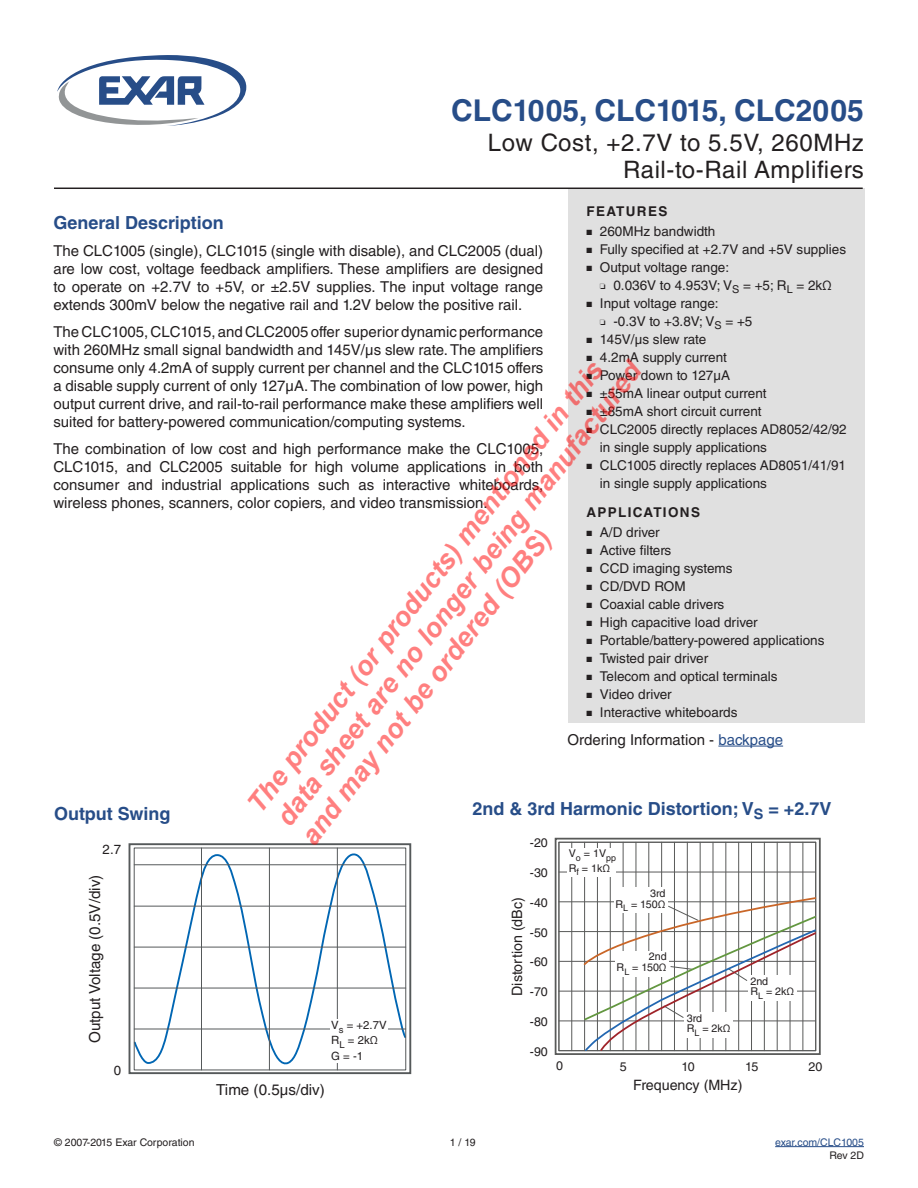
<style>
.page{position:relative;width:918px;height:1188px;background:#fff}
.page>*{position:absolute;margin:0;border:0;box-sizing:border-box;transform-origin:0 0}
.t1{font:700 30px "Helvetica LT Std";color:#274d88}
.t2{font:italic 700 27px/31.2px "Arial";color:rgb(255 0 0/.5)}
.t3{font:24px/27px "Helvetica LT Std";letter-spacing:.025em;color:#231f20;text-align:right}
.t4{font:700 18px "Helvetica LT Std";color:#274d88}
.t5{font:15.15px "Helvetica LT Std";color:#231f20}
.t6{font:15px/18px "Helvetica LT Std";color:#231f20;text-align:justify}
.t7{font:14.25px "Helvetica LT Std";color:#231f20}
.t8{font:13.5px/18px "Helvetica LT Std";color:#231f20}
.t9{font:700 13.5px "Helvetica LT Std";letter-spacing:.1em;color:#231f20}
.t10{font:13.35px "Helvetica LT Std";color:#231f20}
.t11{font:12.45px "Helvetica LT Std";color:#231f20}
.t12{font:11.4px/15.1px "Helvetica LT Std";color:#231f20}
.t13{font:10.65px/10.6px "Helvetica LT Std";color:#231f20}
.t14{font:10.5px "Helvetica LT Std";color:#231f20}
.t15{font:10.5px "Helvetica LT Std";color:#274d88}
.s1{color:#274d88}
</style>
<div class="page">
<svg style="left:57px;top:55px;width:189px;height:71px"></svg>
<hr style="left:775px;top:1146px;width:89px;height:1px;background:#274d88">
<div style="left:568px;top:188px;width:297px;height:535px;background:#e0e0e0"></div>
<svg style="left:133px;top:849px;width:274px;height:220px"></svg>
<div style="left:134px;top:848px;width:272px;height:222px;border:1px solid #55595a"></div>
<hr style="left:134px;top:865px;width:272px;height:1px;background:#55595a">
<hr style="left:134px;top:906px;width:272px;height:1px;background:#55595a">
<hr style="left:134px;top:947px;width:272px;height:1px;background:#55595a">
<hr style="left:134px;top:988px;width:272px;height:1px;background:#55595a">
<hr style="left:134px;top:1029px;width:272px;height:1px;background:#55595a">
<hr style="left:201px;top:848px;width:1px;height:222px;background:#55595a">
<hr style="left:269px;top:848px;width:1px;height:222px;background:#55595a">
<hr style="left:337px;top:848px;width:1px;height:222px;background:#55595a">
<div style="left:129px;top:843px;width:282px;height:231px;border:2px solid #55595a"></div>
<div style="left:330px;top:1019px;width:58px;height:44px;background:#fff"></div>
<hr style="left:559px;top:1021px;width:257px;height:1px;background:#595a59">
<hr style="left:559px;top:991px;width:257px;height:1px;background:#595a59">
<hr style="left:559px;top:961px;width:257px;height:1px;background:#595a59">
<hr style="left:559px;top:931px;width:257px;height:1px;background:#595a59">
<hr style="left:559px;top:902px;width:257px;height:1px;background:#595a59">
<hr style="left:559px;top:872px;width:257px;height:1px;background:#595a59">
<hr style="left:572px;top:842px;width:1px;height:209px;background:#595a59">
<hr style="left:584px;top:842px;width:1px;height:209px;background:#595a59">
<hr style="left:597px;top:842px;width:1px;height:209px;background:#595a59">
<hr style="left:610px;top:842px;width:1px;height:209px;background:#595a59">
<hr style="left:636px;top:842px;width:1px;height:209px;background:#595a59">
<hr style="left:649px;top:842px;width:1px;height:209px;background:#595a59">
<hr style="left:661px;top:842px;width:1px;height:209px;background:#595a59">
<hr style="left:674px;top:842px;width:1px;height:209px;background:#595a59">
<hr style="left:700px;top:842px;width:1px;height:209px;background:#595a59">
<hr style="left:713px;top:842px;width:1px;height:209px;background:#595a59">
<hr style="left:726px;top:842px;width:1px;height:209px;background:#595a59">
<hr style="left:738px;top:842px;width:1px;height:209px;background:#595a59">
<hr style="left:764px;top:842px;width:1px;height:209px;background:#595a59">
<hr style="left:777px;top:842px;width:1px;height:209px;background:#595a59">
<hr style="left:790px;top:842px;width:1px;height:209px;background:#595a59">
<hr style="left:803px;top:842px;width:1px;height:209px;background:#595a59">
<hr style="left:623px;top:842px;width:1px;height:209px;background:#595a59">
<hr style="left:687px;top:842px;width:1px;height:209px;background:#595a59">
<hr style="left:751px;top:842px;width:1px;height:209px;background:#595a59">
<hr style="left:558px;top:842px;width:1px;height:209px;background:#595a59">
<hr style="left:559px;top:1050px;width:257px;height:1px;background:#595a59">
<svg style="left:583px;top:896px;width:234px;height:156px"></svg>
<div style="left:555px;top:838px;width:266px;height:217px;border:2px solid #595a59"></div>
<div style="left:615px;top:951px;width:54px;height:26px;background:#fff"></div>
<div style="left:614px;top:887px;width:54px;height:26px;background:#fff"></div>
<div style="left:685px;top:1012px;width:48px;height:26px;background:#fff"></div>
<div style="left:748px;top:975px;width:49px;height:26px;background:#fff"></div>
<div style="left:567px;top:848px;width:48px;height:28px;background:#fff"></div>
<hr style="left:718px;top:746px;width:65px;height:1px;background:#274d88">
<hr style="left:54px;top:188px;width:809px;height:1px;background:#231f20">
<h1 class="t1" style="left:451px;top:92px;width:414px">CLC1005, CLC1015, CLC2005</h1>
<h3 class="t3" style="left:488px;top:129px;width:377px">Low Cost, +2.7V to 5.5V, 260MHz<br>Rail-to-Rail Amplifiers</h3>
<p class="t9" style="left:586px;top:203px;width:82px">FEATURES</p>
<p class="t8" style="left:586px;top:222px;width:131px">■ 260MHz bandwidth</p>
<p class="t8" style="left:586px;top:240px;width:261px">■ Fully specified at +2.7V and +5V supplies</p>
<p class="t8" style="left:600px;top:258px;width:234px;text-indent:-14px">■ Output voltage range:<br>❏ 0.036V to 4.953V; V<sub>S</sub> = +5; R<sub>L</sub> = 2kΩ</p>
<p class="t8" style="left:600px;top:294px;width:154px;text-indent:-14px">■ Input voltage range:<br>❏ -0.3V to +3.8V; V<sub>S</sub> = +5</p>
<p class="t8" style="left:586px;top:330px;width:121px">■ 145V/μs slew rate</p>
<p class="t8" style="left:586px;top:348px;width:142px">■ 4.2mA supply current</p>
<p class="t8" style="left:586px;top:366px;width:145px">■ Power down to 127μA</p>
<p class="t8" style="left:586px;top:384px;width:182px">■ ±55mA linear output current</p>
<p class="t8" style="left:586px;top:402px;width:177px">■ ±85mA short circuit current</p>
<p class="t8" style="left:600px;top:420px;width:248px;text-indent:-14px">■ CLC2005 directly replaces AD8052/42/92 in single supply applications</p>
<p class="t8" style="left:600px;top:456px;width:248px;text-indent:-14px">■ CLC1005 directly replaces AD8051/41/91 in single supply applications</p>
<p class="t9" style="left:586px;top:504px;width:115px">APPLICATIONS</p>
<p class="t8" style="left:586px;top:523px;width:75px">■ A/D driver</p>
<p class="t8" style="left:586px;top:541px;width:86px">■ Active filters</p>
<p class="t8" style="left:586px;top:559px;width:148px">■ CCD imaging systems</p>
<p class="t8" style="left:586px;top:577px;width:101px">■ CD/DVD ROM</p>
<p class="t8" style="left:586px;top:595px;width:139px">■ Coaxial cable drivers</p>
<p class="t8" style="left:586px;top:613px;width:173px">■ High capacitive load driver</p>
<p class="t8" style="left:586px;top:631px;width:240px">■ Portable/battery-powered applications</p>
<p class="t8" style="left:586px;top:649px;width:123px">■ Twisted pair driver</p>
<p class="t8" style="left:586px;top:667px;width:193px">■ Telecom and optical terminals</p>
<p class="t8" style="left:586px;top:685px;width:87px">■ Video driver</p>
<p class="t8" style="left:586px;top:703px;width:153px">■ Interactive whiteboards</p>
<p class="t4" style="left:53px;top:212px;width:172px">General Description</p>
<p class="t6" style="left:53px;top:242px;width:491px">The CLC1005 (single), CLC1015 (single with disable), and CLC2005 (dual) are low cost, voltage feedback amplifiers. These amplifiers are designed to operate on +2.7V to +5V, or ±2.5V supplies. The input voltage range extends 300mV below the negative rail and 1.2V below the positive rail.</p>
<p class="t6" style="left:53px;top:323px;width:491px">The CLC1005, CLC1015, and CLC2005 offer superior dynamic performance with 260MHz small signal bandwidth and 145V/μs slew rate. The amplifiers consume only 4.2mA of supply current per channel and the CLC1015 offers a disable supply current of only 127μA. The combination of low power, high output current drive, and rail-to-rail performance make these amplifiers well suited for battery-powered communication/computing systems.</p>
<p class="t6" style="left:53px;top:440px;width:491px">The combination of low cost and high performance make the CLC1005, CLC1015, and CLC2005 suitable for high volume applications in both consumer and industrial applications such as interactive whiteboards, wireless phones, scanners, color copiers, and video transmission.</p>
<h2 class="t2" style="left:240px;top:799px;width:587px;rotate:-52deg">The product (or products) mentioned in this data sheet are no longer being manufactured and may not be ordered (OBS)</h2>
<p class="t6" style="left:568px;top:730px;width:217px">Ordering Information - <span class="s1">backpage</span></p>
<p class="t4" style="left:472px;top:798px;width:360px">2nd &amp; 3rd Harmonic Distortion; V<sub>S</sub> = +2.7V</p>
<p class="t4" style="left:54px;top:803px;width:118px">Output Swing</p>
<p class="t11" style="left:530px;top:836px;width:20px">-20</p>
<p class="t10" style="left:103px;top:841px;width:20px">2.7</p>
<p class="t13" style="left:569px;top:847px;width:49px;line-height:14.2px">V<sub>o</sub> = 1V<sub>pp<br></sub>R<sub>f</sub> = 1kΩ</p>
<p class="t11" style="left:530px;top:865px;width:20px">-30</p>
<p class="t5" style="left:86px;top:1043px;width:170px;rotate:-90deg">Output Voltage (0.5V/div)</p>
<p class="t13" style="left:615px;top:888px;width:52px;text-align:right">3rd<br>R<sub>L</sub> = 150Ω</p>
<p class="t11" style="left:530px;top:895px;width:20px">-40</p>
<p class="t7" style="left:509px;top:996px;width:100px;rotate:-90deg">Distortion (dBc)</p>
<p class="t11" style="left:530px;top:925px;width:20px">-50</p>
<p class="t13" style="left:617px;top:951px;width:52px;text-align:right">2nd<br>R<sub>L</sub> = 150Ω</p>
<p class="t11" style="left:530px;top:955px;width:20px">-60</p>
<p class="t13" style="left:750px;top:976px;width:45px">2nd<br>R<sub>L</sub> = 2kΩ</p>
<p class="t11" style="left:530px;top:985px;width:20px">-70</p>
<p class="t13" style="left:687px;top:1013px;width:45px">3rd<br>R<sub>L</sub> = 2kΩ</p>
<p class="t11" style="left:530px;top:1015px;width:20px">-80</p>
<p class="t12" style="left:331px;top:1018px;width:57px">V<sub>s</sub> = +2.7V<br>R<sub>L</sub> = 2kΩ<br>G = -1</p>
<p class="t11" style="left:530px;top:1044px;width:20px">-90</p>
<p class="t11" style="left:556px;top:1059px;width:8px">0</p>
<p class="t11" style="left:620px;top:1059px;width:8px">5</p>
<p class="t11" style="left:682px;top:1059px;width:15px">10</p>
<p class="t11" style="left:745px;top:1059px;width:15px">15</p>
<p class="t11" style="left:809px;top:1059px;width:15px">20</p>
<p class="t10" style="left:114px;top:1062px;width:9px">0</p>
<p class="t5" style="left:216px;top:1081px;width:110px">Time (0.5μs/div)</p>
<p class="t7" style="left:633px;top:1077px;width:111px">Frequency (MHz)</p>
<p class="t14" style="left:54px;top:1136px;width:142px">© 2007-2015 Exar Corporation</p>
<p class="t14" style="left:450px;top:1136px;width:27px">1 / 19</p>
<p class="t15" style="left:775px;top:1136px;width:90px">exar.com/CLC1005</p>
<p class="t14" style="left:830px;top:1149px;width:36px">Rev 2D</p>
</div>
